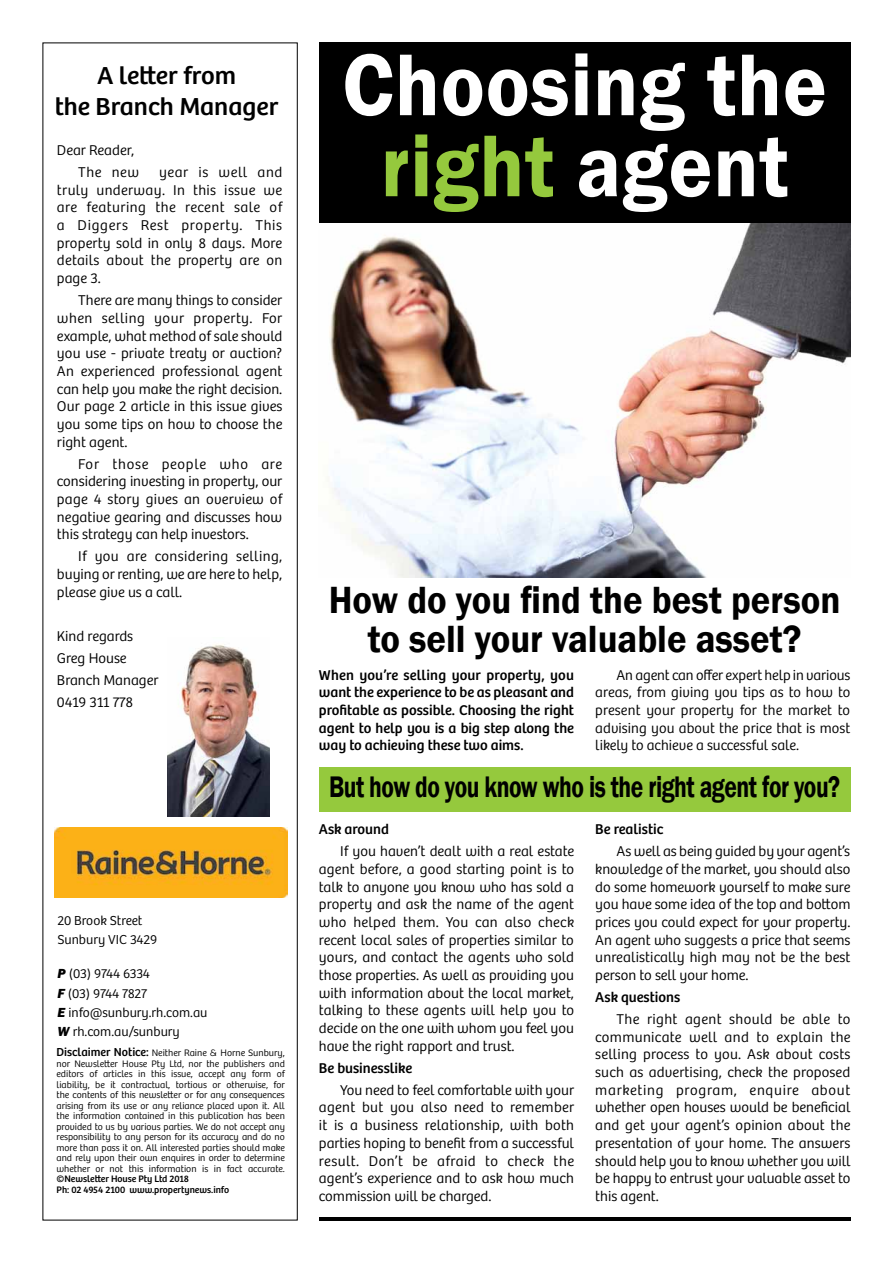
<style>
.page{position:relative;width:893px;height:1263px;background:#fff}
.page>*{position:absolute;margin:0;border:0;box-sizing:border-box;transform-origin:0 0}
.t1{font:600 90.75px/81px "Franklin Gothic";letter-spacing:.01em;color:#fff;text-align:center;scale:.91 1}
.t2{font:600 39px/39px "Franklin Gothic";color:#000;text-align:center;scale:.94 1}
.t3{font:600 30.6px "Franklin Gothic";letter-spacing:-.02em;color:#000;scale:.77 1}
.t4{font:25.5px/31.5px "Raine&Horne";color:#000;text-align:center}
.t5{font:300 14.7px/17.7px "Raine&Horne";color:#000;text-align:justify}
.t6{font:14.7px/17.7px "Raine&Horne";color:#000;text-align:justify}
.t7{font:300 13.5px/19.2px "Raine&Horne";color:#000}
.t8{font:300 9.75px/10.5px "Raine&Horne";color:#000;text-align:justify}
.t9{font:9.75px/10.5px "Raine&Horne";color:#000}
.s1{font-family:"Franklin Gothic";font-weight:800;font-style:italic}
.s2{font-weight:400;font-size:12px}
.s3{color:#95c93d}
</style>
<div class="page">
<img style="left:54px;top:827px;width:234px;height:70px">
<img style="left:168px;top:644px;width:102px;height:172px">
<div style="left:319px;top:767px;width:531px;height:44px;background:#95c93d"></div>
<div style="left:319px;top:43px;width:531px;height:181px;background:#000"></div>
<img style="left:329px;top:224px;width:521px;height:353px">
<hr style="left:319px;top:1217px;width:531px;height:3px;background:#000">
<h3 class="t4" style="left:55px;top:60px;width:225px">A letter from<br>the Branch Manager</h3>
<p class="t5" style="left:78px;top:139px;width:62px;line-height:21.9px;text-indent:-21px">Dear Reader,<br>The new</p>
<p class="t5" style="left:57px;top:163px;width:227px;text-indent:102px">year is well and truly underway. In this issue we are featuring the recent sale of a Diggers Rest property. This property sold in only 8 days. More details about the property are on page 3.</p>
<p class="t5" style="left:57px;top:292px;width:227px;text-indent:21px">There are many things to consider when selling your property. For example, what method of sale should you use - private treaty or auction?<br>An experienced professional agent can help you make the right decision.<br>Our page 2 article in this issue gives you some tips on how to choose the right agent.</p>
<p class="t5" style="left:57px;top:455px;width:227px;text-indent:21px">For those people who are considering investing in property, our page 4 story gives an overview of negative gearing and discusses how this strategy can help investors.</p>
<p class="t5" style="left:57px;top:548px;width:227px;text-indent:21px">If you are considering selling, buying or renting, we are here to help, please give us a call.</p>
<p class="t5" style="left:57px;top:625px;width:103px;line-height:21.9px;text-align:left">Kind regards<br>Greg House<br>Branch Manager<br>0419 311 778</p>
<p class="t7" style="left:57px;top:911px;width:101px">20 Brook Street<br>Sunbury VIC 3429</p>
<p class="t7" style="left:57px;top:964px;width:152px"><span class="s1">P</span> (03) 9744 6334<br><span class="s1">F</span> (03) 9744 7827<br><span class="s1">E</span> info@sunbury.rh.com.au<br><span class="s1">W</span> rh.com.au/sunbury</p>
<p class="t8" style="left:56px;top:1048px;width:230px"><span class="s2">Disclaimer Notice:</span> Neither Raine &amp; Horne Sunbury, nor Newsletter House Pty Ltd, nor the publishers and editors of articles in this issue, accept any form of liability, be it contractual, tortious or otherwise, for the contents of this newsletter or for any consequences arising from its use or any reliance placed upon it. All the information contained in this publication has been provided to us by various parties. We do not accept any responsibility to any person for its accuracy and do no more than pass it on. All interested parties should make and rely upon their own enquires in order to determine whether or not this information is in fact accurate.</p>
<p class="t9" style="left:56px;top:1174px;width:174px">©Newsletter House Pty Ltd 2018<br>Ph: 02 4954 2100 www.propertynews.info</p>
<h1 class="t1" style="left:342px;top:45px;width:534px">Choosing the <span class="s3">right</span> agent</h1>
<h2 class="t2" style="left:329px;top:581px;width:546px">How do you find the best person to sell your valuable asset?</h2>
<p class="t6" style="left:319px;top:666px;width:257px">When you’re selling your property, you want the experience to be as pleasant and profitable as possible. Choosing the right agent to help you is a big step along the way to achieving these two aims.</p>
<p class="t5" style="left:595px;top:666px;width:257px;text-indent:21px">An agent can offer expert help in various areas, from giving you tips as to how to present your property for the market to advising you about the price that is most likely to achieve a successful sale.</p>
<h3 class="t3" style="left:329px;top:768px;width:665px">But how do you know who is the right agent for you?</h3>
<p class="t6" style="left:319px;top:821px;width:72px">Ask around</p>
<p class="t5" style="left:319px;top:843px;width:257px;text-indent:21px">If you haven’t dealt with a real estate agent before, a good starting point is to talk to anyone you know who has sold a property and ask the name of the agent who helped them. You can also check recent local sales of properties similar to yours, and contact the agents who sold those properties. As well as providing you with information about the local market, talking to these agents will help you to decide on the one with whom you feel you have the right rapport and trust.</p>
<p class="t6" style="left:319px;top:1059px;width:95px">Be businesslike</p>
<p class="t5" style="left:319px;top:1081px;width:257px;text-indent:21px">You need to feel comfortable with your agent but you also need to remember it is a business relationship, with both parties hoping to benefit from a successful result. Don’t be afraid to check the agent’s experience and to ask how much commission will be charged.</p>
<p class="t6" style="left:595px;top:821px;width:70px">Be realistic</p>
<p class="t5" style="left:595px;top:843px;width:257px;text-indent:21px">As well as being guided by your agent’s knowledge of the market, you should also do some homework yourself to make sure you have some idea of the top and bottom prices you could expect for your property.<br>An agent who suggests a price that seems unrealistically high may not be the best person to sell your home.</p>
<p class="t6" style="left:595px;top:988px;width:86px">Ask questions</p>
<p class="t5" style="left:595px;top:1010px;width:257px;text-indent:21px">The right agent should be able to communicate well and to explain the selling process to you. Ask about costs such as advertising, check the proposed marketing program, enquire about whether open houses would be beneficial and get your agent’s opinion about the presentation of your home. The answers should help you to know whether you will be happy to entrust your valuable asset to this agent.</p>
</div>
